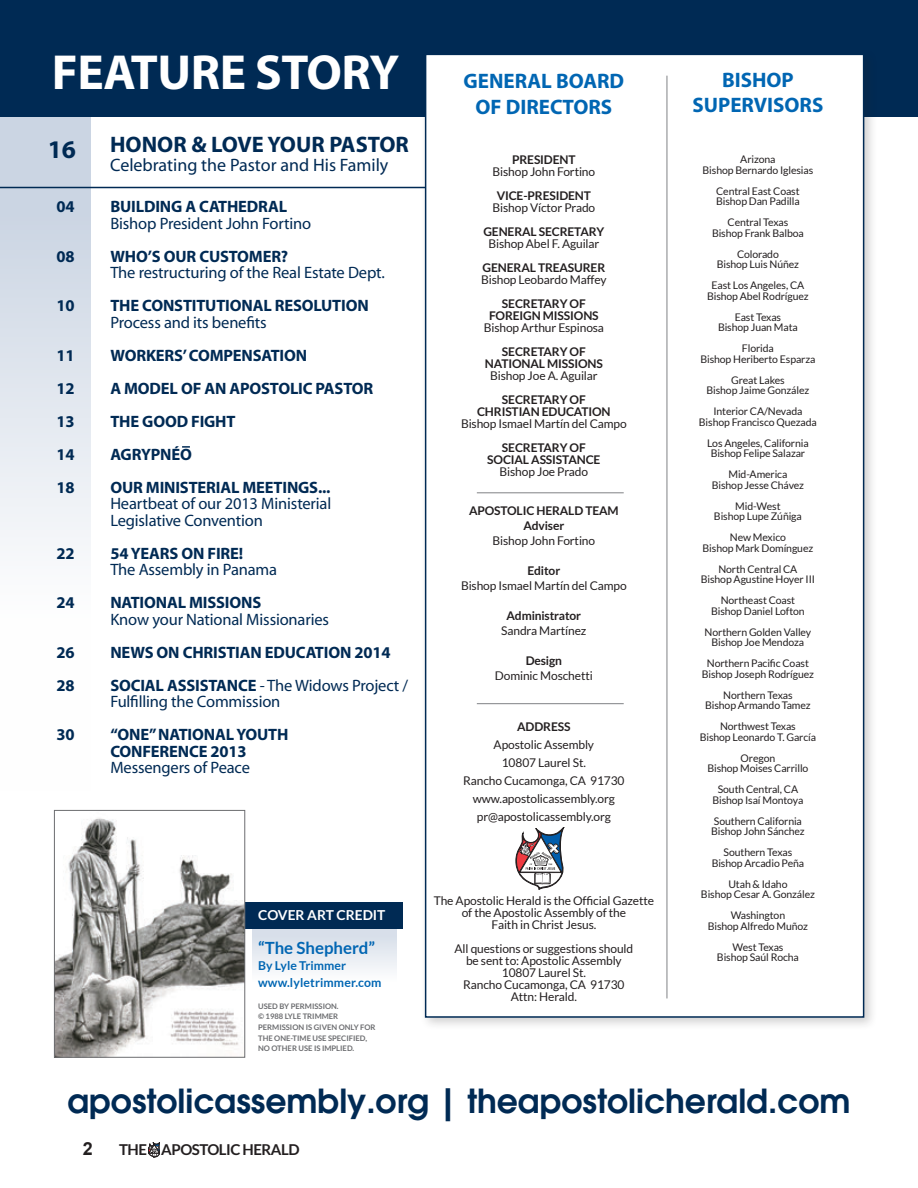
<style>
.page{position:relative;width:918px;height:1188px;background:#fff}
.page>*{position:absolute;margin:0;border:0;box-sizing:border-box;transform-origin:0 0}
.t1{font:700 49.5px "Myriad";letter-spacing:-.01em;color:#fff}
.t2{font:600 33px "Avant Garde";color:#002a54}
.t3{font:700 25.5px "Myriad";color:#002a54}
.t4{font:700 22.5px "Myriad";color:#002a54}
.t5{font:700 21px/25.2px "Myriad";color:#0166b3;text-align:center}
.t6{font:18px "Myriad";color:#002a54}
.t7{font:700 18px "Arial";color:#231f20}
.t8{font:700 16.8px "Lato";color:#0166b3}
.t9{font:700 16.5px "Myriad";letter-spacing:-.01em;color:#002a54}
.t10{font:16.5px/16.5px "Myriad";letter-spacing:-.01em;color:#002a54}
.t11{font:700 15px "Lato";letter-spacing:-.03em;color:#231f20}
.t12{font:700 13.8px "Lato";color:#fff}
.t13{font:700 12.3px/16.8px "Lato";color:#0166b3}
.t14{font:12px/12px "Lato";letter-spacing:-.01em;color:#231f20;text-align:center}
.t15{font:700 12px/12px "Lato";letter-spacing:-.01em;color:#231f20;text-align:center}
.t16{font:10.5px/10.5px "Lato";letter-spacing:-.01em;color:#231f20;text-align:center}
.t17{font:700 7.65px/10.6px "Lato";color:#6c6d70}
.s1{font-weight:700}
</style>
<div class="page">
<svg style="left:148px;top:1142px;width:12px;height:15px"></svg>
<div style="left:253px;top:925px;width:144px;height:75px;background:linear-gradient(to bottom,#d3dbe7,#fff)"></div>
<div style="left:0;top:110px;width:91px;height:681px;background:linear-gradient(to bottom,#c4d0df,#fff)"></div>
<div style="left:0;top:0;width:918px;height:117px;background:#002a54"></div>
<div style="left:420px;top:49px;width:458px;height:982px;background:#231f20;opacity:.21"></div>
<div style="left:425px;top:54px;width:439px;height:964px;background:#fff;border:2px solid #002a54"></div>
<hr style="left:477px;top:492px;width:147px;height:1px;background:#808285">
<hr style="left:667px;top:76px;width:1px;height:922px;background:#808285">
<hr style="left:0;top:187px;width:425px;height:1px;background:#002a54">
<hr style="left:477px;top:703px;width:147px;height:1px;background:#808285">
<svg style="left:516px;top:828px;width:48px;height:62px"></svg>
<svg style="left:182px;top:446px;width:8px;height:2px"></svg>
<div style="left:244px;top:902px;width:159px;height:27px;background:#002a54"></div>
<img style="left:56px;top:818px;width:187px;height:238px">
<div style="left:54px;top:810px;width:191px;height:248px;border:1px solid #6c6d70"></div>
<h1 class="t1" style="left:52px;top:47px;width:349px">FEATURE STORY</h1>
<h3 class="t3" style="left:48px;top:137px;width:30px">16</h3>
<h3 class="t4" style="left:110px;top:133px;width:300px">HONOR &amp; LOVE YOUR PASTOR</h3>
<h3 class="t6" style="left:110px;top:156px;width:280px">Celebrating the Pastor and His Family</h3>
<h3 class="t9" style="left:56px;top:198px;width:42px">04 B</h3>
<h3 class="t9" style="left:120px;top:198px;width:168px">UILDING A CATHEDRAL</h3>
<h3 class="t10" style="left:110px;top:216px;width:202px">Bishop President John Fortino</h3>
<h3 class="t9" style="left:56px;top:248px;width:20px">08</h3>
<h3 class="t9" style="left:110px;top:248px;width:179px">WHO’S OUR CUSTOMER?</h3>
<h3 class="t10" style="left:110px;top:265px;width:276px">The restructuring of the Real Estate Dept.</h3>
<h3 class="t9" style="left:56px;top:297px;width:20px">10</h3>
<h3 class="t9" style="left:110px;top:297px;width:260px">THE CONSTITUTIONAL RESOLUTION</h3>
<h3 class="t10" style="left:110px;top:315px;width:158px">Process and its benefits</h3>
<h3 class="t9" style="left:56px;top:347px;width:20px">11</h3>
<h3 class="t9" style="left:110px;top:347px;width:198px">WORKERS’ COMPENSATION</h3>
<h3 class="t9" style="left:56px;top:380px;width:20px">12</h3>
<h3 class="t9" style="left:110px;top:380px;width:264px">A MODEL OF AN APOSTOLIC PASTOR</h3>
<h3 class="t9" style="left:56px;top:413px;width:20px">13</h3>
<h3 class="t9" style="left:110px;top:413px;width:127px">THE GOOD FIGHT</h3>
<h3 class="t9" style="left:56px;top:446px;width:35px">14 AG</h3>
<h3 class="t9" style="left:132px;top:446px;width:61px">RYPNÉO</h3>
<h3 class="t9" style="left:56px;top:479px;width:20px">18</h3>
<h3 class="t9" style="left:110px;top:479px;width:222px">OUR MINISTERIAL MEETINGS...</h3>
<h3 class="t10" style="left:110px;top:496px;width:222px">Heartbeat of our 2013 Ministerial<br>Legislative Convention</h3>
<h3 class="t9" style="left:56px;top:545px;width:20px">22</h3>
<h3 class="t9" style="left:110px;top:545px;width:134px">54 YEARS ON FIRE!</h3>
<h3 class="t10" style="left:110px;top:562px;width:168px">The Assembly in Panama</h3>
<h3 class="t9" style="left:56px;top:594px;width:20px">24</h3>
<h3 class="t9" style="left:110px;top:594px;width:152px">NATIONAL MISSIONS</h3>
<h3 class="t10" style="left:110px;top:612px;width:220px">Know your National Missionaries</h3>
<h3 class="t9" style="left:56px;top:644px;width:20px">26</h3>
<h3 class="t9" style="left:110px;top:644px;width:282px">N EWS ON CHRISTIAN EDUCATION 2014</h3>
<h3 class="t9" style="left:56px;top:677px;width:20px">28</h3>
<h3 class="t10" style="left:110px;top:678px;width:299px"><span class="s1">SOCIAL ASSISTANCE</span> - The Widows Project /<br>Fulfilling the Commission</h3>
<h3 class="t9" style="left:56px;top:726px;width:20px">30</h3>
<h3 class="t9" style="left:110px;top:726px;width:19px">“ONE</h3>
<h3 class="t9" style="left:149px;top:726px;width:141px">”NATIONAL YOUTH</h3>
<h3 class="t9" style="left:56px;top:743px;width:33px">C</h3>
<h3 class="t9" style="left:120px;top:743px;width:129px">ONFERENCE 2013</h3>
<h3 class="t10" style="left:110px;top:760px;width:141px">Messengers of Peace</h3>
<h3 class="t12" style="left:258px;top:907px;width:126px">COVER ART CREDIT</h3>
<h3 class="t8" style="left:258px;top:938px;width:119px">“THE SHEPHERD”</h3>
<p class="t13" style="left:258px;top:957px;width:125px">BY LYLE TRIMMER<br>WWW.LYLETRIMMER.COM</p>
<p class="t17" style="left:258px;top:1000px;width:119px">USED BY PERMISSION.<br>© 1988 LYLE TRIMM ER<br>PERMISSION IS G IVEN ONLY FOR<br>THE ONE-TIME USE SPECIFIED,<br>NO OTHER USE IS IMPLIED.</p>
<h3 class="t5" style="left:464px;top:69px;width:162px">GENERAL BOARD<br>OF DIRECTORS</h3>
<h3 class="t5" style="left:692px;top:68px;width:132px">BISHOP<br>SUPERVISORS</h3>
<p class="t15" style="left:512px;top:154px;width:63px">PRESIDENT</p>
<p class="t14" style="left:493px;top:166px;width:104px">Bishop John Fortino</p>
<p class="t15" style="left:497px;top:190px;width:93px">VICE-PRESIDENT</p>
<p class="t14" style="left:493px;top:202px;width:104px">Bishop Víctor Prado</p>
<p class="t15" style="left:483px;top:226px;width:122px">GENERAL SECRETA RY</p>
<p class="t14" style="left:488px;top:238px;width:112px">Bishop Abel F. Aguilar</p>
<p class="t15" style="left:483px;top:262px;width:124px">GENERAL TREASURER</p>
<p class="t14" style="left:481px;top:274px;width:127px">Bishop Leobardo Maffey</p>
<p class="t15" style="left:489px;top:298px;width:111px">SECRETA RY OF<br>FOREIGN MISSIONS</p>
<p class="t14" style="left:484px;top:322px;width:122px">Bishop Arthur Espinosa</p>
<p class="t15" style="left:502px;top:346px;width:85px">SECRETA RY OF</p>
<p class="t15" style="left:485px;top:358px;width:9px">NAT</p>
<p class="t15" style="left:508px;top:358px;width:96px">IONAL MISSIONS</p>
<p class="t14" style="left:490px;top:370px;width:109px">Bishop Joe A. Aguilar</p>
<p class="t15" style="left:477px;top:394px;width:135px">SECRETA RY OF<br>CHRISTIAN EDUCAT ION</p>
<p class="t14" style="left:461px;top:418px;width:167px">Bishop Ismael Martín del Campo</p>
<p class="t15" style="left:487px;top:442px;width:115px">SECRETA RY OF<br>SOCIAL ASSISTA NCE</p>
<p class="t14" style="left:500px;top:466px;width:90px">Bishop Joe Prado</p>
<p class="t15" style="left:523px;top:503px;width:87px;line-height:15px;text-align:left;text-indent:-54px">APOSTOLIC HERALD TEAM<br>ADVISER</p>
<p class="t14" style="left:493px;top:535px;width:104px">Bishop John Fortino</p>
<p class="t15" style="left:528px;top:565px;width:34px">EDITOR</p>
<p class="t14" style="left:461px;top:580px;width:167px">Bishop Ismael Martín del Campo</p>
<p class="t15" style="left:507px;top:610px;width:76px">ADMINISTRATOR</p>
<p class="t14" style="left:501px;top:625px;width:87px">Sandra Martínez</p>
<p class="t15" style="left:526px;top:655px;width:38px">DESIGN</p>
<p class="t14" style="left:495px;top:670px;width:99px">Dominic Moschetti</p>
<p class="t15" style="left:517px;top:721px;width:55px">ADDRESS</p>
<p class="t14" style="left:463px;top:736px;width:163px;line-height:18px">Apostolic Assembly<br>10807 Laurel St.<br>Rancho Cucamonga, CA 91730 www.apostolicassembly.org pr@apostolicassembly.org</p>
<p class="t14" style="left:434px;top:895px;width:222px">The Apostolic Herald is the Official Gazette of the Apostolic Assembly of the<br>Faith in Christ Jesus.</p>
<p class="t14" style="left:455px;top:943px;width:180px">All questions or suggestions should be sent to: Apostolic Assembly<br>10807 Laurel St.<br>Rancho Cucamonga, CA 91730<br>Attn: Herald.</p>
<p class="t16" style="left:703px;top:154px;width:112px">Arizona<br>Bishop Bernardo Iglesias</p>
<p class="t16" style="left:716px;top:186px;width:85px;text-align:left">Central East Coast<br>Bishop Dan Padilla</p>
<p class="t16" style="left:712px;top:217px;width:93px">Central Texas<br>Bishop Frank Balboa</p>
<p class="t16" style="left:717px;top:249px;width:84px">Colorado<br>Bishop Luis Núñez</p>
<p class="t16" style="left:707px;top:280px;width:103px">East Los Angeles, CA<br>Bishop Abel Rodríguez</p>
<p class="t16" style="left:718px;top:312px;width:81px">East Texas<br>Bishop Juan Mata</p>
<p class="t16" style="left:700px;top:343px;width:117px">Florida<br>Bishop Heriberto Esparza</p>
<p class="t16" style="left:707px;top:375px;width:104px">Great Lakes<br>Bishop Jaime González</p>
<p class="t16" style="left:699px;top:406px;width:119px">Interior CA/Nevada<br>Bishop Francisco Quezada</p>
<p class="t16" style="left:707px;top:438px;width:103px">Los Angeles, California<br>Bishop Felipe Salazar</p>
<p class="t16" style="left:712px;top:469px;width:94px">Mid-America<br>Bishop Jesse Chávez</p>
<p class="t16" style="left:714px;top:501px;width:89px">Mid-West<br>Bishop Lupe Zúñiga</p>
<p class="t16" style="left:703px;top:532px;width:112px">New Mexico<br>Bishop Mark Domínguez</p>
<p class="t16" style="left:701px;top:564px;width:116px">North Central CA<br>Bishop Agustine Hoyer III</p>
<p class="t16" style="left:711px;top:595px;width:95px">Northeast Coast<br>Bishop Daniel Lofton</p>
<p class="t16" style="left:705px;top:627px;width:108px">Northern Golden Valley<br>Bishop Joe Mendoza</p>
<p class="t16" style="left:702px;top:658px;width:114px">Northern Pacific Coast<br>Bishop Joseph Rodríguez</p>
<p class="t16" style="left:705px;top:690px;width:107px">Northern Texas<br>Bishop Armando Tamez</p>
<p class="t16" style="left:700px;top:721px;width:118px">Northwest Texas<br>Bishop Leonardo T. García</p>
<p class="t16" style="left:707px;top:753px;width:103px">Oregon<br>Bishop Moises Carrillo</p>
<p class="t16" style="left:712px;top:784px;width:93px">South Central, CA<br>Bishop Isaí Montoya</p>
<p class="t16" style="left:711px;top:816px;width:95px;text-align:left">Southern California<br>Bishop John Sánchez</p>
<p class="t16" style="left:712px;top:847px;width:94px">Southern Texas<br>Bishop Arcadio Peña</p>
<p class="t16" style="left:701px;top:879px;width:115px">Utah &amp; Idaho<br>Bishop Cesar A. González</p>
<p class="t16" style="left:708px;top:910px;width:102px">Washington<br>Bishop Alfredo Muñoz</p>
<p class="t16" style="left:717px;top:942px;width:83px">West Texas<br>Bishop Saúl Rocha</p>
<h2 class="t2" style="left:67px;top:1079px;width:785px">apostolicassembly.org | theapostolicherald.com</h2>
<h3 class="t7" style="left:83px;top:1137px;width:12px">2</h3>
<h3 class="t11" style="left:119px;top:1141px;width:182px">THE APOSTOLIC HERALD</h3>
</div>
